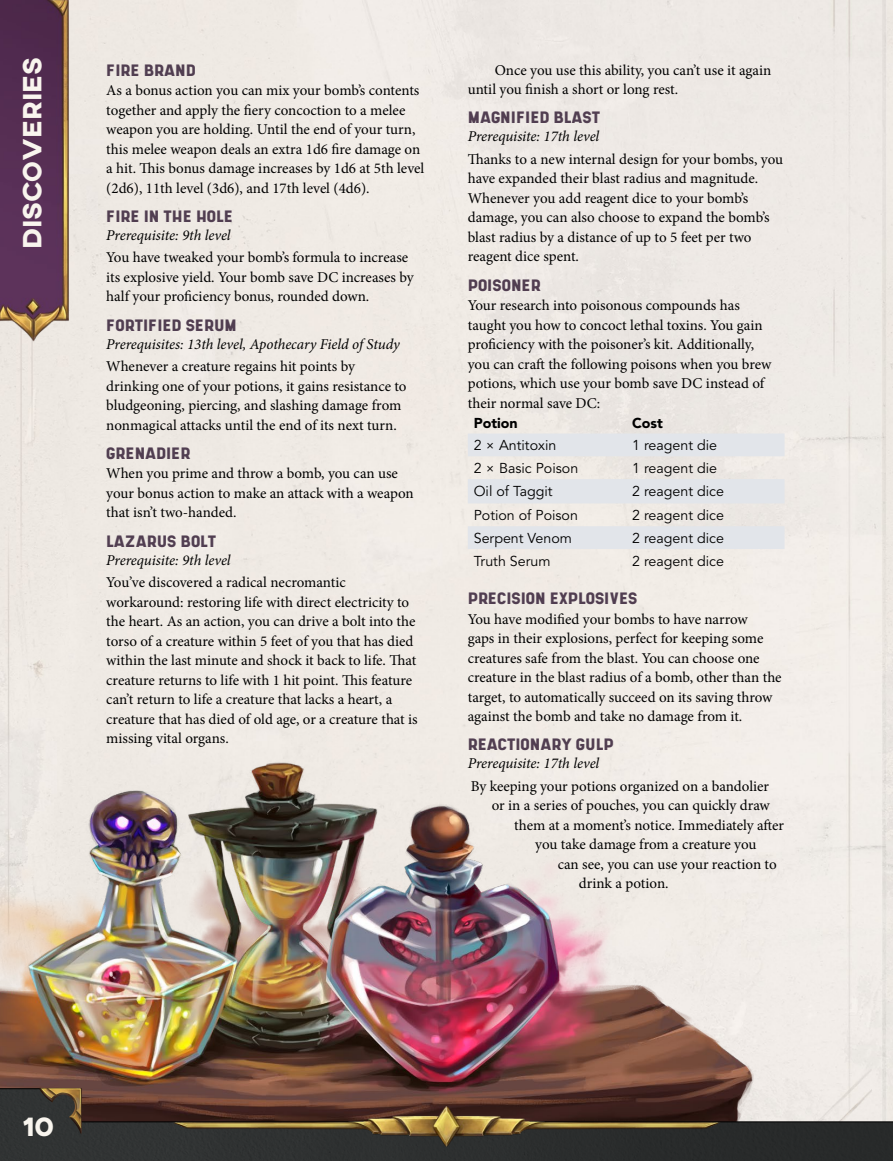
<style>
.page{position:relative;width:893px;height:1161px;background:#fff}
.page>*{position:absolute;margin:0;border:0;box-sizing:border-box;transform-origin:0 0}
.t1{font:800 27px "AXIS";color:#f9f5ee}
.t2{font:15.75px "Shrimp";color:#513e51}
.t3{font:15px/19.5px "Minion Pro";letter-spacing:-.005em;color:#000}
.t4{font:italic 15px "Minion Pro";letter-spacing:-.01em;color:#000}
.t5{font:14.25px "Avenir LT Std";color:#000}
.t6{font:900 14.25px "Avenir LT Std";color:#000}
</style>
<div class="page">
<div style="left:0;top:0;width:893px;height:1088px;background:#efeae4"></div>
<svg style="left:468px;top:433px;width:316px;height:116px;background:#e6e6e7"></svg>
<img style="left:0;top:702px;width:788px;height:386px">
<svg style="left:0;top:1088px;width:893px;height:73px;background:#544a47"></svg>
<img style="left:172px;top:1102px;width:551px;height:45px">
<img style="left:39px;top:1087px;width:44px;height:48px">
<img style="left:0;top:0;width:68px;height:344px">
<h1 class="t1" style="left:15px;top:249px;width:193px;rotate:-90deg">Discoveries</h1>
<p class="t2" style="left:106px;top:60px;width:91px">FIRE BRAND</p>
<p class="t3" style="left:106px;top:81px;width:319px">As a bonus action you can mix your bomb’s contents together and apply the fiery concoction to a melee weapon you are holding. Until the end of your turn, this melee weapon deals an extra 1d6 fire damage on a hit. This bonus damage increases by 1d6 at 5th level (2d6), 11th level (3d6), and 17th level (4d6).</p>
<p class="t2" style="left:106px;top:207px;width:128px">FIRE IN THE HOLE</p>
<p class="t4" style="left:106px;top:225px;width:126px">Prerequisite: 9th level</p>
<p class="t3" style="left:106px;top:248px;width:309px">You have tweaked your bomb’s formula to increase its explosive yield. Your bomb save DC increases by half your proficiency bonus, rounded down.</p>
<p class="t2" style="left:106px;top:315px;width:132px">FORTIFIED SERUM</p>
<p class="t4" style="left:106px;top:334px;width:295px">Prerequisites: 13th level, Apothecary Field of Study</p>
<p class="t3" style="left:106px;top:357px;width:302px">Whenever a creature regains hit points by drinking one of your potions, it gains resistance to bludgeoning, piercing, and slashing damage from nonmagical attacks until the end of its next turn.</p>
<p class="t2" style="left:106px;top:444px;width:86px">GRENADIER</p>
<p class="t3" style="left:106px;top:464px;width:309px">When you prime and throw a bomb, you can use your bonus action to make an attack with a weapon that isn’t two-handed.</p>
<p class="t2" style="left:106px;top:531px;width:111px">LAZARUS BOLT</p>
<p class="t4" style="left:106px;top:550px;width:126px">Prerequisite: 9th level</p>
<p class="t3" style="left:106px;top:573px;width:313px">You’ve discovered a radical necromantic workaround: restoring life with direct electricity to the heart. As an action, you can drive a bolt into the torso of a creature within 5 feet of you that has died within the last minute and shock it back to life. That creature returns to life with 1 hit point. This feature can’t return to life a creature that lacks a heart, a creature that has died of old age, or a creature that is missing vital organs.</p>
<p class="t3" style="left:468px;top:60px;width:305px;text-indent:27px">Once you use this ability, you can’t use it again until you finish a short or long rest.</p>
<p class="t2" style="left:468px;top:108px;width:134px">MAGNIFIED BLAST</p>
<p class="t4" style="left:468px;top:126px;width:133px">Prerequisite: 17th level</p>
<p class="t3" style="left:468px;top:149px;width:317px">Thanks to a new internal design for your bombs, you have expanded their blast radius and magnitude.<br>Whenever you add reagent dice to your bomb’s damage, you can also choose to expand the bomb’s blast radius by a distance of up to 5 feet per two reagent dice spent.</p>
<p class="t2" style="left:468px;top:275px;width:74px">POISONER</p>
<p class="t3" style="left:468px;top:296px;width:305px">Your research into poisonous compounds has taught you how to concoct lethal toxins. You gain proficiency with the poisoner’s kit. Additionally, you can craft the following poisons when you brew potions, which use your bomb save DC instead of their normal save DC:</p>
<p class="t6" style="left:474px;top:414px;width:46px">Potion</p>
<p class="t6" style="left:632px;top:414px;width:32px">Cost</p>
<p class="t5" style="left:474px;top:437px;width:84px">2 × Antitoxin</p>
<p class="t5" style="left:632px;top:437px;width:86px">1 reagent die</p>
<p class="t5" style="left:474px;top:460px;width:106px">2 × Basic Poison</p>
<p class="t5" style="left:632px;top:460px;width:86px">1 reagent die</p>
<p class="t5" style="left:474px;top:483px;width:80px">Oil of Taggit</p>
<p class="t5" style="left:632px;top:483px;width:93px">2 reagent dice</p>
<p class="t5" style="left:474px;top:507px;width:106px">Potion of Poison</p>
<p class="t5" style="left:632px;top:507px;width:93px">2 reagent dice</p>
<p class="t5" style="left:474px;top:530px;width:100px">Serpent Venom</p>
<p class="t5" style="left:632px;top:530px;width:93px">2 reagent dice</p>
<p class="t5" style="left:474px;top:553px;width:78px">Truth Serum</p>
<p class="t5" style="left:632px;top:553px;width:93px">2 reagent dice</p>
<p class="t2" style="left:468px;top:589px;width:171px">PRECISION EXPLOSIVES</p>
<p class="t3" style="left:468px;top:609px;width:315px">You have modified your bombs to have narrow<br>gaps in their explosions, perfect for keeping some creatures safe from the blast. You can choose one creature in the blast radius of a bomb, other than the target, to automatically succeed on its saving throw against the bomb and take no damage from it.</p>
<p class="t2" style="left:468px;top:735px;width:147px">REACTIONARY GULP</p>
<p class="t4" style="left:468px;top:753px;width:133px">Prerequisite: 17th level</p>
<p class="t3" style="left:471px;top:776px;width:300px">By keeping your potions organized on a bandolier</p>
<p class="t3" style="left:492px;top:796px;width:280px">or in a series of pouches, you can quickly draw</p>
<p class="t3" style="left:514px;top:815px;width:271px">them at a moment’s notice. Immediately after</p>
<p class="t3" style="left:535px;top:835px;width:223px">you take damage from a creature you</p>
<p class="t3" style="left:558px;top:854px;width:220px">can see, you can use your reaction to</p>
<p class="t3" style="left:579px;top:874px;width:91px">drink a potion.</p>
<h1 class="t1" style="left:22px;top:1108px;width:33px">10</h1>
</div>
